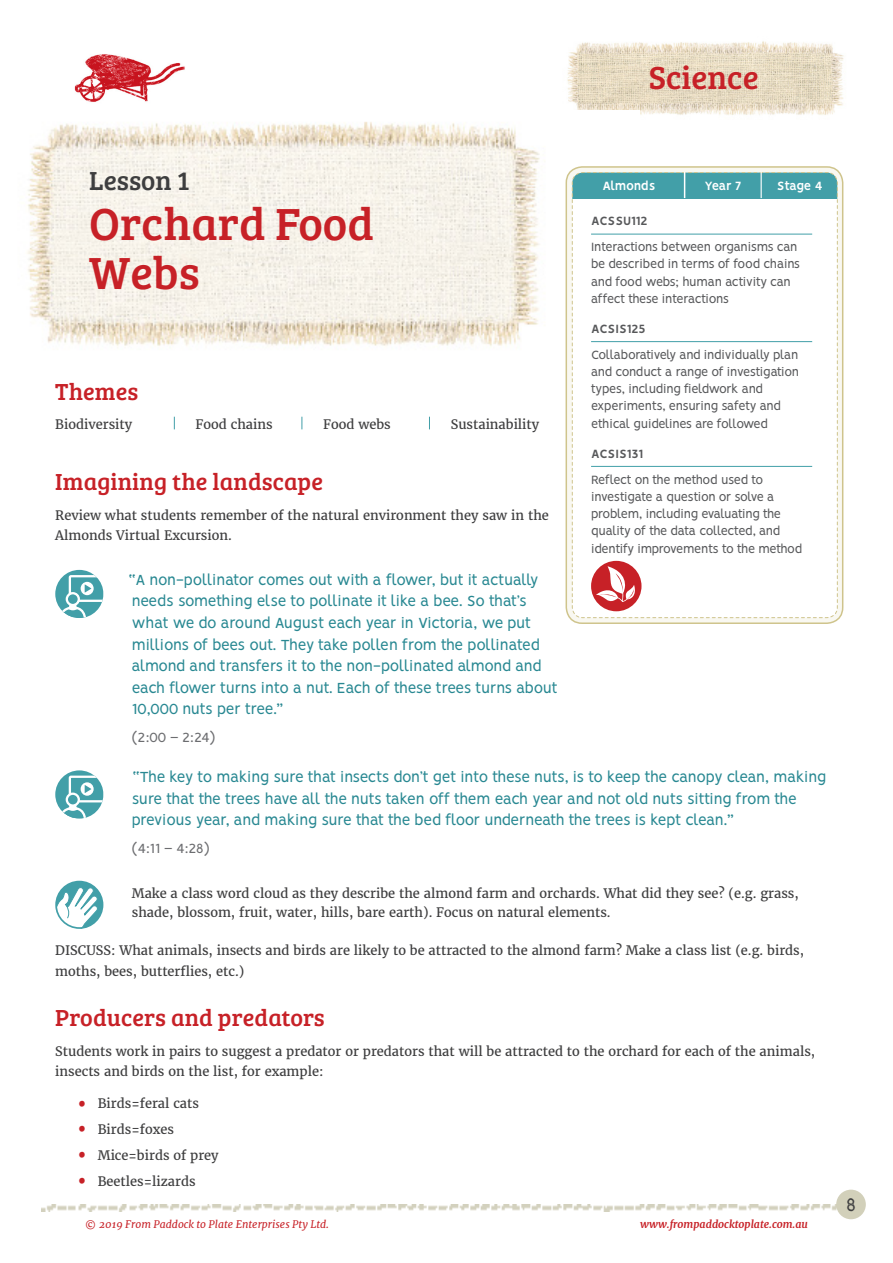
<style>
.page{position:relative;width:893px;height:1263px;background:#fff}
.page>*{position:absolute;margin:0;border:0;box-sizing:border-box;transform-origin:0 0}
.fp2p_Lesson_A_Head{font:46.5px/49.5px "Bree Serif";color:#c72127}
.fp2p_Chapter_Title_T{font:33px "Bree Serif";color:#c72127}
.fp2p_Lesson_Head__gr{font:27px "Bree Serif";color:#3e3e3f}
.fp2p_B_Head{font:24px "Bree Serif";letter-spacing:.005em;color:#c72127}
.t1{font:18.15px "Quickens Rough";color:#3e3e3f}
.fp2p_Quote_Aqua{font:16.5px/21.6px "Vision";letter-spacing:-.03em;color:#288892}
.fp2p_Quote_time_sour{font:15px "Vision";letter-spacing:-.03em;color:#6c6d70}
.fp2p_Curriculum_Link{font:13.5px/17.2px "Vision";letter-spacing:-.04em;color:#57585a}
.fp2p_Lesson_Open_Cod{font:700 13.5px "Vision";color:#57585a}
.t2{font:700 13.5px "Vision";letter-spacing:-.03em;color:#fff}
.fp2p_Body{font:12.9px/19.5px "Merriweather";color:#3e3e3f}
.t3{font:italic 10.5px "Merriweather";color:#c72127}
.t4{font:italic 700 10.5px "Merriweather";color:#c72127}
.s1{font-size:27px;color:#c72127}
.s2{font-style:normal}
</style>
<div class="page">
<img style="left:42px;top:1204px;width:795px;height:7px">
<img style="left:567px;top:41px;width:277px;height:74px">
<img style="left:74px;top:54px;width:111px;height:48px">
<img style="left:27px;top:110px;width:612px;height:247px">
<svg style="left:174px;top:417px;width:1px;height:12px"></svg>
<svg style="left:302px;top:417px;width:1px;height:12px"></svg>
<svg style="left:429px;top:417px;width:1px;height:12px"></svg>
<div style="left:56px;top:881px;width:47px;height:47px;background:#429fa8;border-radius:50%"></div>
<div style="left:55px;top:881px;width:48px;height:48px;border:2px solid #429fa8;border-radius:50%"></div>
<svg style="left:55px;top:886px;width:44px;height:43px"></svg>
<div style="left:836px;top:1190px;width:30px;height:29px;background:#d2d0ba;border-radius:50%"></div>
<div style="left:566px;top:167px;width:277px;height:456px;background:#f9f8f1;border-radius:16px"></div>
<div style="left:566px;top:166px;width:277px;height:458px;border:2px solid #cfc48c;border-radius:16px"></div>
<div style="left:571px;top:172px;width:267px;height:446px;background:#fff"></div>
<svg style="left:586px;top:172px;width:236px;height:26px;background:#49a1a9"></svg>
<hr style="left:591px;top:234px;width:221px;height:1px;background:#429fa8">
<hr style="left:591px;top:341px;width:221px;height:1px;background:#429fa8">
<hr style="left:591px;top:466px;width:221px;height:1px;background:#429fa8">
<svg style="left:591px;top:561px;width:50px;height:50px"></svg>
<div style="left:55px;top:570px;width:48px;height:48px;background:#429fa8;border-radius:50%"></div>
<svg style="left:58px;top:575px;width:45px;height:43px"></svg>
<div style="left:67px;top:593px;width:12px;height:12px;background:#429fa8;border-radius:50%"></div>
<div style="left:66px;top:592px;width:14px;height:14px;border:2px solid #fff;border-radius:50%"></div>
<svg style="left:55px;top:770px;width:48px;height:48px"></svg>
<svg style="left:58px;top:776px;width:45px;height:42px"></svg>
<svg style="left:67px;top:794px;width:12px;height:11px"></svg>
<div style="left:66px;top:792px;width:14px;height:15px;border:2px solid #fff;border-radius:50%"></div>
<p class="fp2p_Chapter_Title_T" style="left:649px;top:53px;width:111px">Science</p>
<p class="fp2p_Lesson_Head__gr" style="left:89px;top:161px;width:102px">Lesson 1</p>
<p class="fp2p_Lesson_A_Head" style="left:89px;top:197px;width:286px">Orchard Food<br>Webs</p>
<p class="fp2p_B_Head" style="left:55px;top:374px;width:85px">Themes</p>
<p class="fp2p_Body" style="left:55px;top:415px;width:78px">Biodiversity</p>
<p class="fp2p_Body" style="left:196px;top:415px;width:79px">Food chains</p>
<p class="fp2p_Body" style="left:323px;top:415px;width:69px">Food webs</p>
<p class="fp2p_Body" style="left:451px;top:415px;width:90px">Sustainability</p>
<p class="fp2p_B_Head" style="left:55px;top:464px;width:269px">Imagining the landscape</p>
<p class="fp2p_Body" style="left:55px;top:506px;width:495px">Review what students remember of the natural environment they saw in the<br>Almonds Virtual Excursion.</p>
<p class="fp2p_Quote_Aqua" style="left:129px;top:570px;width:430px">“A non-pollinator comes out with a flower, but it actually needs something else to pollinate it like a bee. So that’s what we do around August each year in Victoria, we put millions of bees out. They take pollen from the pollinated almond and transfers it to the non-pollinated almond and each flower turns into a nut. Each of these trees turns about 10,000 nuts per tree.”</p>
<p class="fp2p_Quote_time_sour" style="left:132px;top:728px;width:85px">(2:00 – 2:24)</p>
<p class="t2" style="left:602px;top:178px;width:55px">Almonds</p>
<p class="t2" style="left:705px;top:178px;width:38px">Year 7</p>
<p class="t2" style="left:777px;top:178px;width:47px">Stage 4</p>
<p class="fp2p_Lesson_Open_Cod" style="left:591px;top:213px;width:58px">ACSSU112</p>
<p class="fp2p_Curriculum_Link" style="left:591px;top:240px;width:211px">Interactions between organisms can be described in terms of food chains and food webs; human activity can affect these interactions</p>
<p class="fp2p_Lesson_Open_Cod" style="left:591px;top:321px;width:56px">ACSIS125</p>
<p class="fp2p_Curriculum_Link" style="left:591px;top:347px;width:210px">Collaboratively and individually plan and conduct a range of investigation types, including fieldwork and experiments, ensuring safety and ethical guidelines are followed</p>
<p class="fp2p_Lesson_Open_Cod" style="left:591px;top:446px;width:54px">ACSIS131</p>
<p class="fp2p_Curriculum_Link" style="left:591px;top:472px;width:213px">Reflect on the method used to investigate a question or solve a problem, including evaluating the quality of the data collected, and identify improvements to the method</p>
<p class="fp2p_Quote_Aqua" style="left:132px;top:767px;width:696px">“The key to making sure that insects don’t get into these nuts, is to keep the canopy clean, making sure that the trees have all the nuts taken off them each year and not old nuts sitting from the previous year, and making sure that the bed floor underneath the trees is kept clean.”</p>
<p class="fp2p_Quote_time_sour" style="left:132px;top:839px;width:79px">(4:11 – 4:28)</p>
<p class="fp2p_Body" style="left:132px;top:883px;width:668px">Make a class word cloud as they describe the almond farm and orchards. What did they see? (e.g. grass, shade, blossom, fruit, water, hills, bare earth). Focus on natural elements.</p>
<p class="fp2p_Body" style="left:55px;top:940px;width:750px;line-height:21px">DISCUSS: What animals, insects and birds are likely to be attracted to the almond farm? Make a class list (e.g. birds, moths, bees, butterflies, etc.)</p>
<p class="fp2p_B_Head" style="left:55px;top:1000px;width:271px">Producers and predators</p>
<p class="fp2p_Body" style="left:55px;top:1042px;width:761px">Students work in pairs to suggest a predator or predators that will be attracted to the orchard for each of the animals, insects and birds on the list, for example:</p>
<p class="fp2p_Body" style="left:77px;top:1094px;width:124px"><span class="s1">•</span> Birds=feral cats</p>
<p class="fp2p_Body" style="left:77px;top:1119px;width:99px"><span class="s1">•</span> Birds=foxes</p>
<p class="fp2p_Body" style="left:77px;top:1145px;width:144px"><span class="s1">•</span> Mice=birds of prey</p>
<p class="fp2p_Body" style="left:77px;top:1171px;width:121px"><span class="s1">•</span> Beetles=lizards</p>
<p class="t3" style="left:85px;top:1218px;width:245px"><span class="s2">©</span> 2019 From Paddock to Plate Enterprises Pty Ltd.</p>
<p class="t4" style="left:640px;top:1218px;width:169px">www.frompaddocktoplate.com.au</p>
<h3 class="t1" style="left:846px;top:1194px;width:11px">8</h3>
</div>
